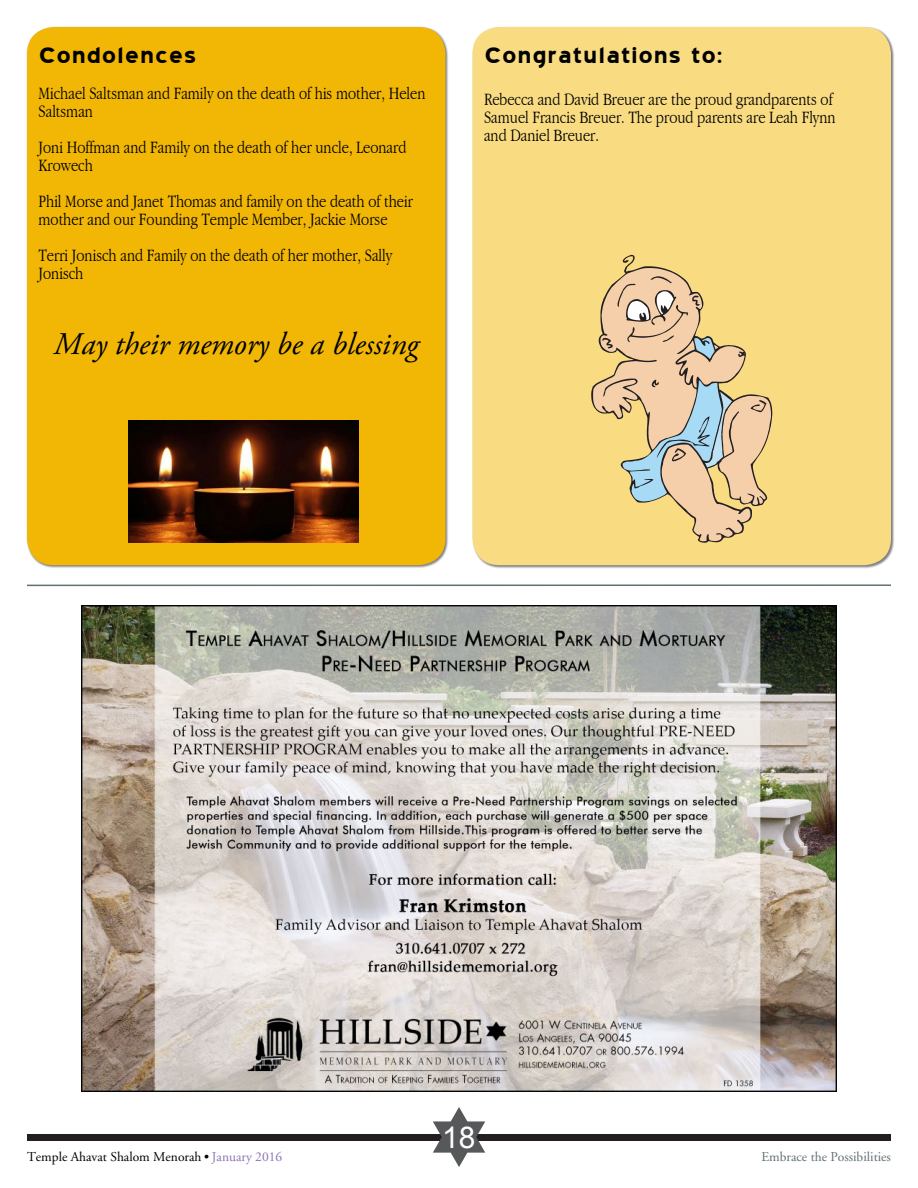
<style>
.page{position:relative;width:918px;height:1188px;background:#fff}
.page>*{position:absolute;margin:0;border:0;box-sizing:border-box;transform-origin:0 0}
.t1{font:italic 31.5px "Adobe Garamond Pro";color:#000}
.t2{font:30px "Arial";color:#fff}
.t3{font:700 27px "Blue Highway";color:#000}
.t4{font:300 condensed 18px/18px "Garamond";color:#000}
.t5{font:13.5px "Adobe Garamond";color:#000}
.t6{font:13.5px "Adobe Garamond";color:#617075}
.s1{font-family:"Eurostile"}
.s2{color:#8a73b5}
</style>
<div class="page">
<div style="left:27px;top:1134px;width:864px;height:7px;background:#231f20"></div>
<svg style="left:433px;top:1107px;width:52px;height:60px"></svg>
<img style="left:81px;top:605px;width:756px;height:486px">
<hr style="left:27px;top:584px;width:864px;height:2px;background:#617075">
<div style="left:473px;top:27px;width:418px;height:538px;background:#f9db82;border-radius:27px"></div>
<svg style="left:593px;top:268px;width:178px;height:273px"></svg>
<div style="left:26px;top:26px;width:423px;height:543px;background:#000;opacity:.5"></div>
<div style="left:27px;top:27px;width:419px;height:538px;background:#f2b705;border-radius:27px"></div>
<img style="left:129px;top:421px;width:229px;height:122px">
<h3 class="t3" style="left:39px;top:42px;width:159px">Condolences</h3>
<p class="t4" style="left:39px;top:85px;width:388px">Michael Saltsman and Family on the death of his mother, Helen<br>Saltsman</p>
<p class="t4" style="left:39px;top:139px;width:369px">Joni Hoffman and Family on the death of her uncle, Leonard<br>Krowech</p>
<p class="t4" style="left:39px;top:193px;width:376px">Phil Morse and Janet Thomas and family on the death of their mother and our Founding Temple Member, Jackie Morse</p>
<p class="t4" style="left:39px;top:247px;width:355px">Terri Jonisch and Family on the death of her mother, Sally<br>Jonisch</p>
<h1 class="t1" style="left:54px;top:326px;width:366px">May their memory be a blessing</h1>
<h3 class="t3" style="left:484px;top:42px;width:241px">Congratulations to:</h3>
<p class="t4" style="left:484px;top:91px;width:353px">Rebecca and David Breuer are the proud grandparents of<br>Samuel Francis Breuer. The proud parents are Leah Flynn and Daniel Breuer.</p>
<h2 class="t2" style="left:442px;top:1118px;width:35px">18</h2>
<p class="t5" style="left:27px;top:1149px;width:257px">Temple Ahavat Shalom Menorah <span class="s1">•</span> <span class="s2">January 2016</span></p>
<p class="t6" style="left:761px;top:1149px;width:131px">Embrace the Possibilities</p>
</div>
